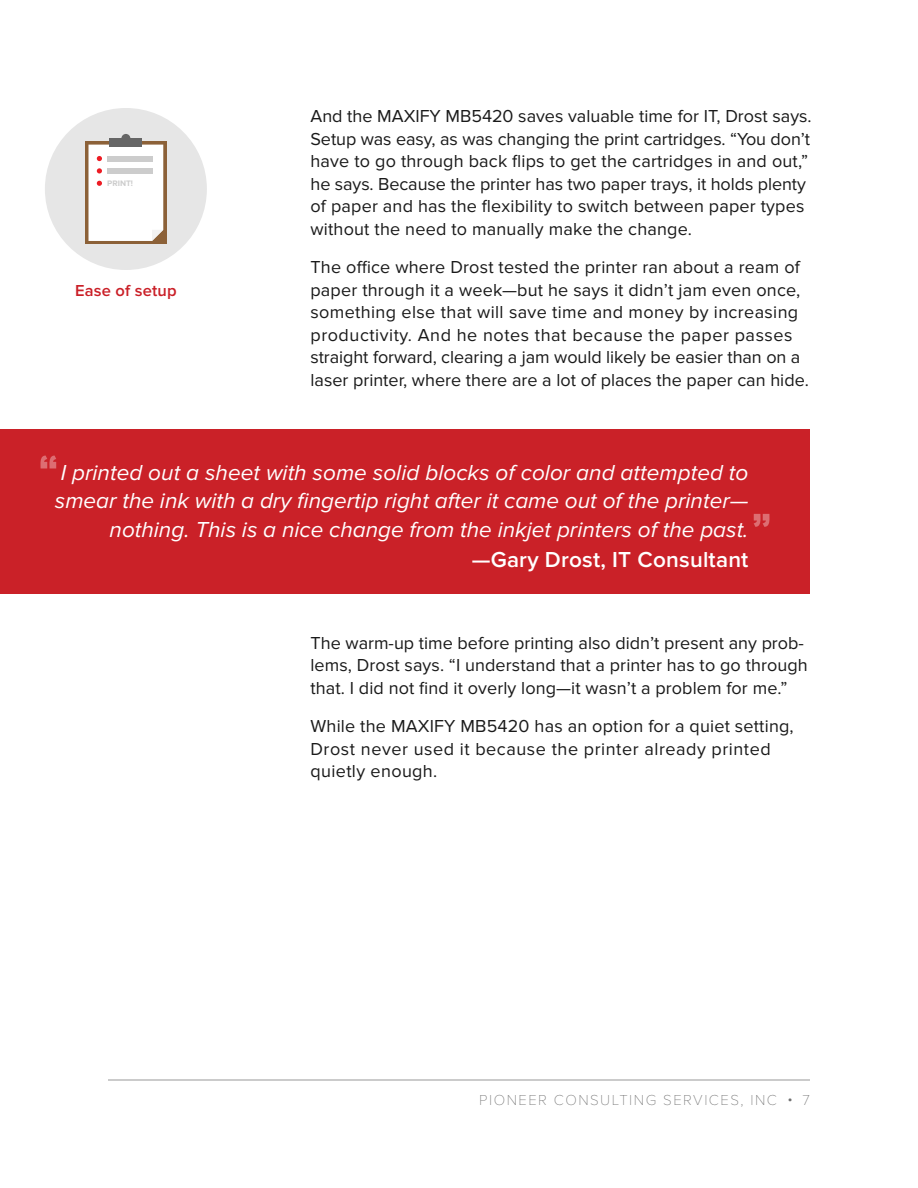
<style>
.page{position:relative;width:918px;height:1188px;background:#fff}
.page>*{position:absolute;margin:0;border:0;box-sizing:border-box;transform-origin:0 0}
.text_before___125{font:italic 22.5px/29px "Proxima Nova";color:#fff;text-align:right}
.text_before___15{font:18px/22.5px "Proxima Nova";letter-spacing:.01em;color:#1a1a1a}
.icon_details{font:600 16.5px "Proxima Nova";letter-spacing:.01em;color:#ca1f27}
.text_before___125-2{font:100 15px "Proxima Nova T";letter-spacing:.1em;color:#707070}
.t1{font:700 8.25px "Proxima Nova";color:#ccc}
.s1{font-weight:600;font-style:normal}
</style>
<div class="page">
<hr style="left:108px;top:1080px;width:702px;height:1px;background:#999">
<div style="left:0;top:429px;width:810px;height:165px;background:#ca2128"></div>
<svg style="left:754px;top:514px;width:15px;height:13px"></svg>
<svg style="left:40px;top:456px;width:16px;height:12px"></svg>
<div style="left:45px;top:108px;width:162px;height:162px;background:#e6e6e6;border-radius:50%"></div>
<svg style="left:85px;top:142px;width:81px;height:102px"></svg>
<div style="left:110px;top:138px;width:32px;height:9px;background:#666"></div>
<div style="left:121px;top:134px;width:9px;height:9px;background:#666;border-radius:50%"></div>
<svg style="left:89px;top:145px;width:74px;height:96px;background:#f8f6f5"></svg>
<p class="t1" style="left:107px;top:178px;width:27px">PRINT!</p>
<p class="icon_details" style="left:75px;top:281px;width:103px">Ease of setup</p>
<p class="text_before___15" style="left:310px;top:105px;width:503px">And the MAXIFY MB5420 saves valuable time for IT, Drost says.<br>Setup was easy, as was changing the print cartridges. “You don’t have to go through back flips to get the cartridges in and out,” he says. Because the printer has two paper trays, it holds plenty of paper and has the flexibility to switch between paper types without the need to manually make the change.</p>
<p class="text_before___15" style="left:310px;top:256px;width:500px">The office where Drost tested the printer ran about a ream of paper through it a week—but he says it didn’t jam even once, something else that will save time and money by increasing productivity. And he notes that because the paper passes straight forward, clearing a jam would likely be easier than on a laser printer, where there are a lot of places the paper can hide.</p>
<p class="text_before___125" style="left:55px;top:459px;width:695px">I printed out a sheet with some solid blocks of color and attempted to smear the ink with a dry fingertip right after it came out of the printer— nothing. This is a nice change from the inkjet printers of the past. <span class="s1">—Gary Drost, IT Consultant</span></p>
<p class="text_before___15" style="left:310px;top:632px;width:499px">The warm-up time before printing also didn’t present any prob&shy;lems, Drost says. “I understand that a printer has to go through that. I did not find it overly long—it wasn’t a problem for me.”</p>
<p class="text_before___15" style="left:310px;top:715px;width:485px">While the MAXIFY MB5420 has an option for a quiet setting,<br>Drost never used it because the printer already printed quietly enough.</p>
<p class="text_before___125-2" style="left:479px;top:1092px;width:332px">PIONEER CONSULTING SERVICES, INC • 7</p>
</div>
